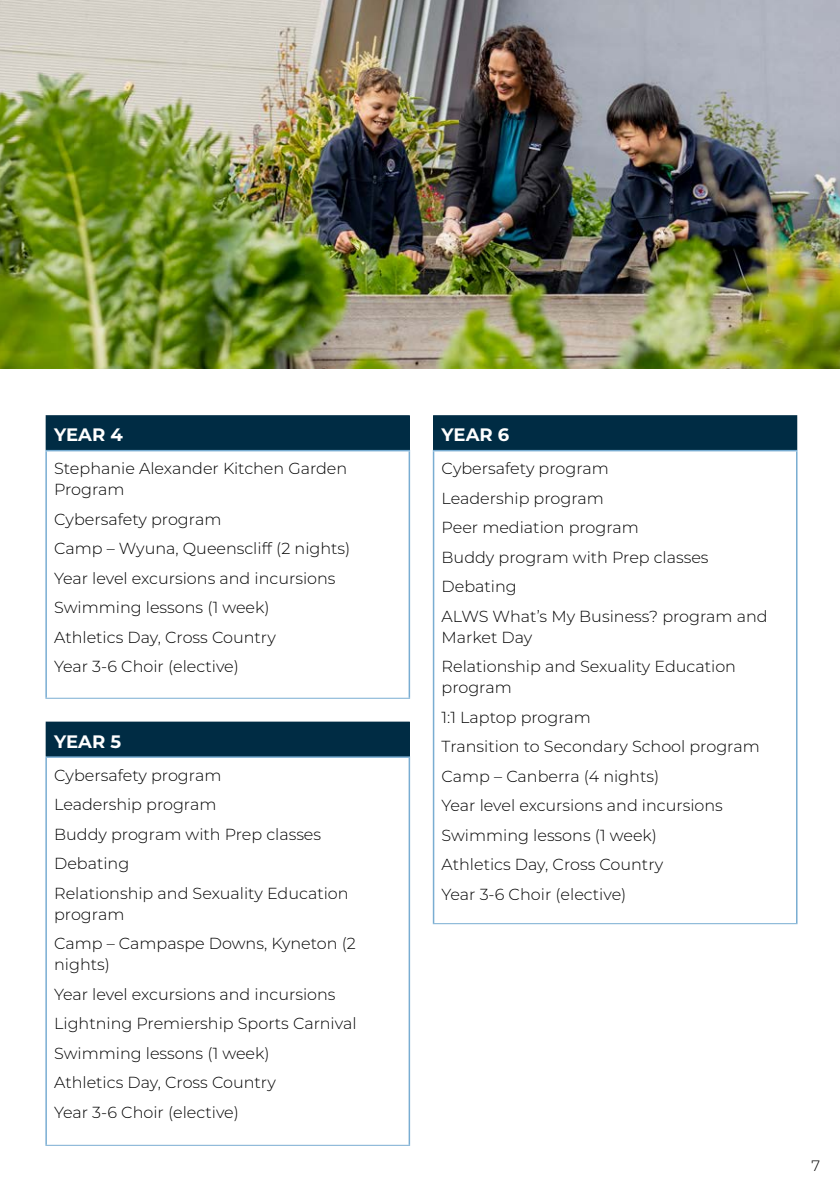
<style>
.page{position:relative;width:840px;height:1191px;background:#fff}
.page>*{position:absolute;margin:0;border:0;box-sizing:border-box;transform-origin:0 0}
.t1{font:700 18px "Montserrat";color:#fff}
.t2{font:300 16px/29.6px "Montserrat";color:#000}
.t3{font:300 15px "Montserrat";color:#000}
</style>
<div class="page">
<div style="left:46px;top:416px;width:363px;height:34px;background:#002c44"></div>
<hr style="left:46px;top:415px;width:363px;height:1px;background:#002c44">
<hr style="left:45px;top:450px;width:365px;height:1px;background:#79add2">
<hr style="left:45px;top:451px;width:2px;height:246px;background:#79add2">
<hr style="left:408px;top:451px;width:2px;height:246px;background:#79add2">
<hr style="left:45px;top:697px;width:365px;height:1px;background:#79add2">
<div style="left:46px;top:722px;width:363px;height:35px;background:#002c44"></div>
<hr style="left:46px;top:721px;width:363px;height:1px;background:#002c44">
<hr style="left:45px;top:756px;width:365px;height:2px;background:#79add2">
<hr style="left:45px;top:758px;width:2px;height:386px;background:#79add2">
<hr style="left:408px;top:758px;width:2px;height:386px;background:#79add2">
<hr style="left:45px;top:1144px;width:365px;height:1px;background:#79add2">
<div style="left:433px;top:416px;width:363px;height:34px;background:#002c44"></div>
<hr style="left:433px;top:415px;width:363px;height:1px;background:#002c44">
<hr style="left:432px;top:450px;width:365px;height:1px;background:#79add2">
<hr style="left:432px;top:451px;width:2px;height:472px;background:#79add2">
<hr style="left:795px;top:451px;width:2px;height:472px;background:#79add2">
<hr style="left:432px;top:923px;width:365px;height:1px;background:#79add2">
<img style="left:0;top:0;width:839px;height:369px">
<p class="t1" style="left:54px;top:422px;width:70px">YEAR 4</p>
<p class="t2" style="left:54px;top:457px;width:294px;line-height:21px">Stephanie Alexander Kitchen Garden<br>Program</p>
<p class="t2" style="left:54px;top:503px;width:297px">Cybersafety program<br>Camp – Wyuna, Queenscliff (2 nights)<br>Year level excursions and incursions<br>Swimming lessons (1 week)<br>Athletics Day, Cross Country<br>Year 3-6 Choir (elective)</p>
<p class="t1" style="left:54px;top:728px;width:68px">YEAR 5</p>
<p class="t2" style="left:54px;top:759px;width:296px">Cybersafety program<br>Leadership program<br>Buddy program with Prep classes<br>Debating<br>Relationship and Sexuality Education</p>
<p class="t2" style="left:54px;top:898px;width:303px">program<br>Camp – Campaspe Downs, Kyneton (2</p>
<p class="t2" style="left:54px;top:949px;width:304px">nights)<br>Year level excursions and incursions<br>Lightning Premiership Sports Carnival<br>Swimming lessons (1 week)<br>Athletics Day, Cross Country<br>Year 3-6 Choir (elective)</p>
<p class="t1" style="left:441px;top:422px;width:69px">YEAR 6</p>
<p class="t2" style="left:441px;top:453px;width:327px">Cybersafety program<br>Leadership program<br>Peer mediation program<br>Buddy program with Prep classes<br>Debating<br>ALWS What’s My Business? program and</p>
<p class="t2" style="left:441px;top:622px;width:296px">Market Day<br>Relationship and Sexuality Education</p>
<p class="t2" style="left:441px;top:672px;width:319px">program<br>1:1 Laptop program<br>Transition to Secondary School program<br>Camp – Canberra (4 nights)<br>Year level excursions and incursions<br>Swimming lessons (1 week)<br>Athletics Day, Cross Country<br>Year 3-6 Choir (elective)</p>
<p class="t3" style="left:811px;top:1156px;width:10px">7</p>
</div>
